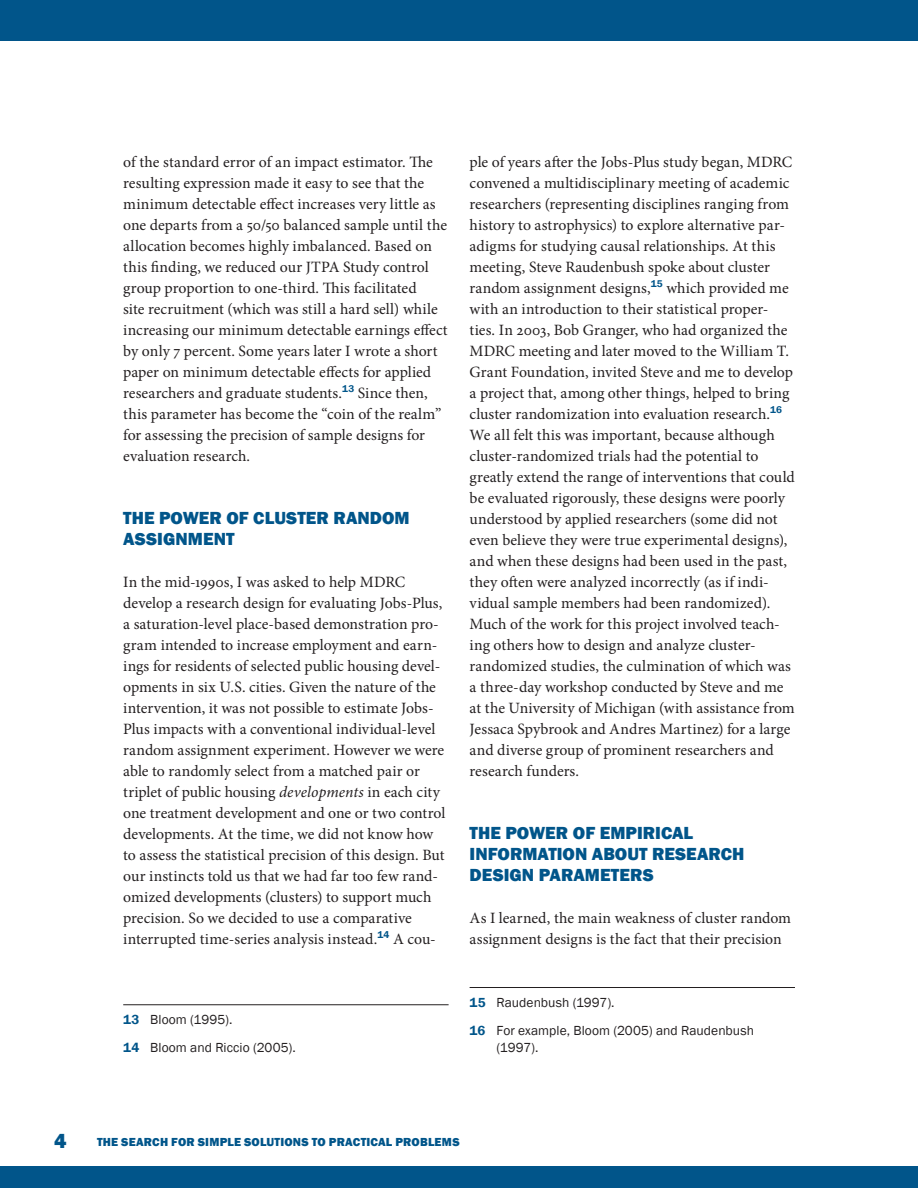
<style>
.page{position:relative;width:918px;height:1188px;background:#fff}
.page>*{position:absolute;margin:0;border:0;box-sizing:border-box;transform-origin:0 0}
.t1{font:800 21px "Franklin Gothic";color:#01558a}
.t2{font:800 18px/21px "Franklin Gothic";color:#01558a}
.t3{font:15.75px/21px "Minion Pro";color:#231f20}
.t4{font:13.5px/27.8px "Franklin Gothic";letter-spacing:.005em;color:#231f20}
.t5{font:800 12px "Franklin Gothic";letter-spacing:.015em;color:#01558a}
.s1{font-style:italic}
.s2{font-weight:600;color:#01558a}
</style>
<div class="page">
<div style="left:0;top:1166px;width:918px;height:22px;background:#01558a"></div>
<div style="left:0;top:0;width:918px;height:40px;background:#01558a"></div>
<hr style="left:123px;top:1004px;width:326px;height:1px;background:#231f20">
<hr style="left:470px;top:987px;width:325px;height:1px;background:#231f20">
<p class="t3" style="left:123px;top:151px;width:326px">of the standard error of an impact estimator. The resulting expression made it easy to see that the minimum detectable effect increases very little as one departs from a 50/50 balanced sample until the allocation becomes highly imbalanced. Based on this finding, we reduced our JTPA Study control group proportion to one-third. This facilitated<br>site recruitment (which was still a hard sell) while increasing our minimum detectable earnings effect by only 7 percent. Some years later I wrote a short paper on minimum detectable effects for applied researchers and graduate students.<sup>13</sup> Since then, this parameter has become the “coin of the realm” for assessing the precision of sample designs for evaluation research.</p>
<p class="t2" style="left:123px;top:507px;width:288px">THE POWER OF CLUSTER RANDOM<br>ASSIGNMENT</p>
<p class="t3" style="left:123px;top:571px;width:324px">In the mid-1990s, I was asked to help MDRC develop a research design for evaluating Jobs-Plus, a saturation-level place-based demonstration pro&shy;gram intended to increase employment and earn&shy;ings for residents of selected public housing devel&shy;opments in six U.S. cities. Given the nature of the intervention, it was not possible to estimate Jobs-Plus impacts with a conventional individual-level random assignment experiment. However we were able to randomly select from a matched pair or triplet of public housing <span class="s1">developments</span> in each city one treatment development and one or two control developments. At the time, we did not know how to assess the statistical precision of this design. But our instincts told us that we had far too few rand&shy;omized developments (clusters) to support much precision. So we decided to use a comparative interrupted time-series analysis instead.<sup>14</sup> A cou-</p>
<p class="t4" style="left:123px;top:1006px;width:174px"><span class="s2">13</span> Bloom (1995).<br><span class="s2">14</span> Bloom and Riccio (2005).</p>
<p class="t3" style="left:470px;top:151px;width:327px">ple of years after the Jobs-Plus study began, MDRC convened a multidisciplinary meeting of academic researchers (representing disciplines ranging from history to astrophysics) to explore alternative par&shy;adigms for studying causal relationships. At this meeting, Steve Raudenbush spoke about cluster random assignment designs,<sup>15</sup> which provided me with an introduction to their statistical proper&shy;ties. In 2003, Bob Granger, who had organized the MDRC meeting and later moved to the William T.<br>Grant Foundation, invited Steve and me to develop a project that, among other things, helped to bring cluster randomization into evaluation research.<sup>16<br></sup>We all felt this was important, because although cluster-randomized trials had the potential to greatly extend the range of interventions that could be evaluated rigorously, these designs were poorly understood by applied researchers (some did not even believe they were true experimental designs), and when these designs had been used in the past, they often were analyzed incorrectly (as if indi&shy;vidual sample members had been randomized).<br>Much of the work for this project involved teach&shy;ing others how to design and analyze cluster&shy;randomized studies, the culmination of which was a three-day workshop conducted by Steve and me at the University of Michigan (with assistance from Jessaca Spybrook and Andres Martinez) for a large and diverse group of prominent researchers and research funders.</p>
<p class="t2" style="left:470px;top:822px;width:276px">THE POWER OF EMPIRICAL<br>INFORMATION ABOUT RESEARCH<br>DESIGN PARAMETERS</p>
<p class="t3" style="left:470px;top:907px;width:323px">As I learned, the main weakness of cluster random assignment designs is the fact that their precision</p>
<p class="t4" style="left:470px;top:989px;width:286px"><span class="s2">15</span> Raudenbush (1997).<br><span class="s2">16</span> For example, Bloom (2005) and Raudenbush</p>
<p class="t4" style="left:497px;top:1034px;width:43px">(1997).</p>
<h1 class="t1" style="left:54px;top:1127px;width:14px">4</h1>
<p class="t5" style="left:97px;top:1134px;width:364px">THE SEARCH FOR SIMPLE SOLUTIONS TO PRACTICAL PROBLEMS</p>
</div>
